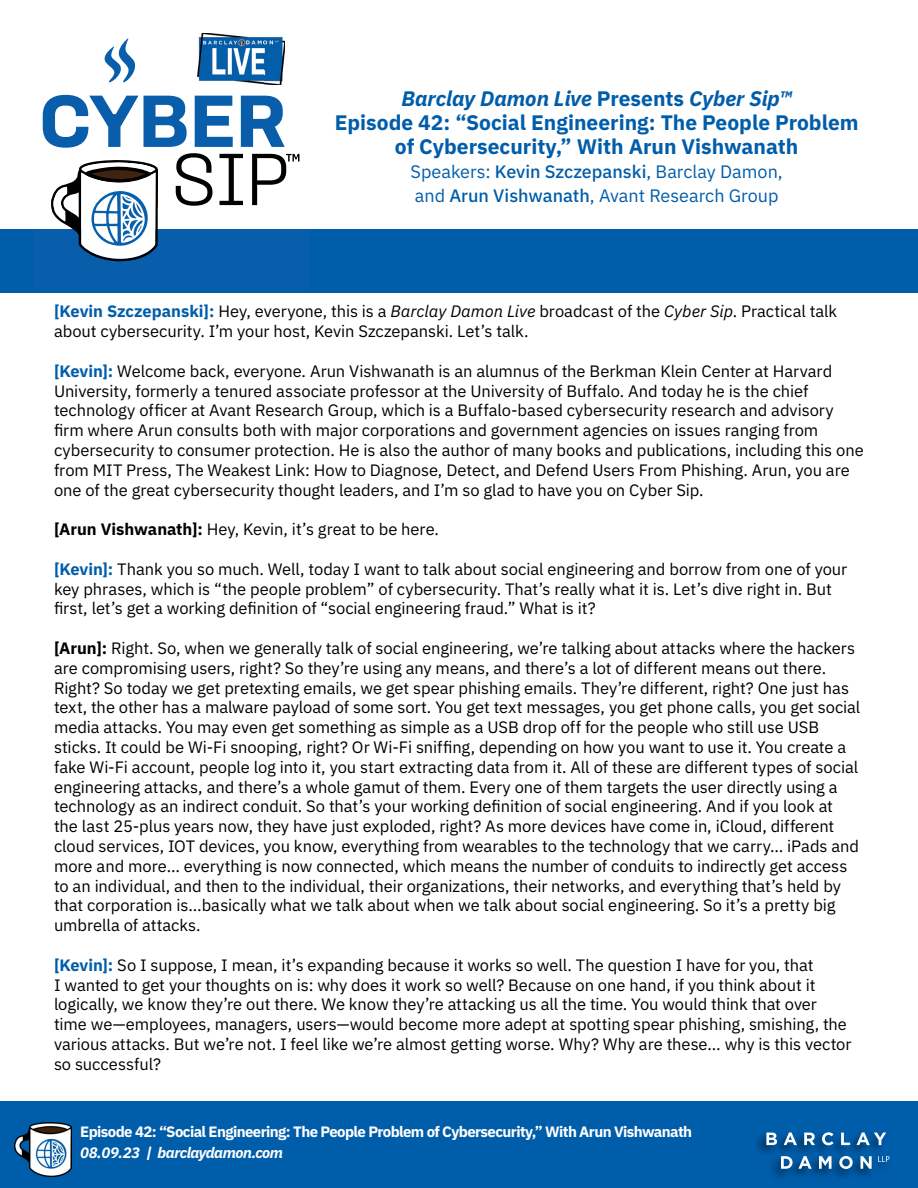
<style>
.page{position:relative;width:918px;height:1188px;background:#fff}
.page>*{position:absolute;margin:0;border:0;box-sizing:border-box;transform-origin:0 0}
.t1{font:700 21px/24px "IBM Plex Sans";color:#005daa;text-align:center}
.t2{font:18px/24px "IBM Plex Sans";color:#005daa}
.t3{font:16.5px/19.8px "IBM Plex Sans";letter-spacing:-.005em;color:#000}
.t4{font:700 15px "IBM Plex Sans";letter-spacing:-.04em;color:#fff}
.t5{font:italic 700 15px "IBM Plex Sans";letter-spacing:-.03em;color:#fff}
.s1{font-style:italic}
.s2{font-weight:500}
.s3{font-weight:700;color:#005daa}
.s4{font-weight:700}
</style>
<div class="page">
<div style="left:0;top:1102px;width:918px;height:86px;background:#005daa"></div>
<img style="left:15px;top:1123px;width:56px;height:53px">
<div style="left:754px;top:1130px;width:138px;height:51px;background:#000;opacity:.55"></div>
<svg style="left:878px;top:1156px;width:11px;height:6px"></svg>
<svg style="left:766px;top:1133px;width:11px;height:12px"></svg>
<svg style="left:784px;top:1132px;width:13px;height:13px"></svg>
<svg style="left:804px;top:1133px;width:11px;height:12px"></svg>
<svg style="left:822px;top:1132px;width:12px;height:13px"></svg>
<svg style="left:841px;top:1133px;width:9px;height:12px"></svg>
<svg style="left:857px;top:1132px;width:29px;height:13px"></svg>
<svg style="left:781px;top:1156px;width:31px;height:13px"></svg>
<svg style="left:819px;top:1156px;width:13px;height:13px"></svg>
<svg style="left:839px;top:1156px;width:14px;height:13px"></svg>
<svg style="left:860px;top:1156px;width:12px;height:13px"></svg>
<div style="left:0;top:230px;width:918px;height:63px;background:#005daa"></div>
<div style="left:35px;top:230px;width:274px;height:59px;background:#085eaa"></div>
<svg style="left:104px;top:38px;width:32px;height:45px"></svg>
<img style="left:197px;top:34px;width:88px;height:51px">
<svg style="left:43px;top:95px;width:256px;height:167px"></svg>
<p class="t1" style="left:335px;top:85px;width:525px"><span class="s1">Barclay Damon Live</span> Presents <span class="s1">Cyber Sip™<br></span>Episode 42: “Social Engineering: The People Problem of Cybersecurity,” With Arun Vishwanath</p>
<p class="t2" style="left:411px;top:158px;width:374px">Speakers: <span class="s2">Kevin Szczepanski</span>, Barclay Damon, and <span class="s2">Arun Vishwanath</span>, Avant Research Group</p>
<p class="t3" style="left:54px;top:300px;width:785px"><span class="s3">[Kevin Szczepanski]:</span> Hey, everyone, this is a <span class="s1">Barclay Damon Live</span> broadcast of the <span class="s1">Cyber Sip</span>. Practical talk about cybersecurity. I’m your host, Kevin Szczepanski. Let’s talk.</p>
<p class="t3" style="left:54px;top:360px;width:811px"><span class="s3">[Kevin]:</span> Welcome back, everyone. Arun Vishwanath is an alumnus of the Berkman Klein Center at Harvard University, formerly a tenured associate professor at the University of Buffalo. And today he is the chief technology officer at Avant Research Group, which is a Buffalo-based cybersecurity research and advisory firm where Arun consults both with major corporations and government agencies on issues ranging from cybersecurity to consumer protection. He is also the author of many books and publications, including this one from MIT Press, The Weakest Link: How to Diagnose, Detect, and Defend Users From Phishing. Arun, you are one of the great cybersecurity thought leaders, and I’m so glad to have you on Cyber Sip.</p>
<p class="t3" style="left:54px;top:518px;width:387px"><span class="s4">[Arun Vishwanath]:</span> Hey, Kevin, it’s great to be here.</p>
<p class="t3" style="left:54px;top:558px;width:795px"><span class="s3">[Kevin]:</span> Thank you so much. Well, today I want to talk about social engineering and borrow from one of your key phrases, which is “the people problem” of cybersecurity. That’s really what it is. Let’s dive right in. But first, let’s get a working definition of “social engineering fraud.” What is it?</p>
<p class="t3" style="left:54px;top:637px;width:808px"><span class="s4">[Arun]:</span> Right. So, when we generally talk of social engineering, we’re talking about attacks where the hackers are compromising users, right? So they’re using any means, and there’s a lot of different means out there.<br>Right? So today we get pretexting emails, we get spear phishing emails. They’re different, right? One just has text, the other has a malware payload of some sort. You get text messages, you get phone calls, you get social media attacks. You may even get something as simple as a USB drop off for the people who still use USB sticks. It could be Wi-Fi snooping, right? Or Wi-Fi sniffing, depending on how you want to use it. You create a fake Wi-Fi account, people log into it, you start extracting data from it. All of these are different types of social engineering attacks, and there’s a whole gamut of them. Every one of them targets the user directly using a technology as an indirect conduit. So that’s your working definition of social engineering. And if you look at the last 25-plus years now, they have just exploded, right? As more devices have come in, iCloud, different cloud services, IOT devices, you know, everything from wearables to the technology that we carry… iPads and more and more… everything is now connected, which means the number of conduits to indirectly get access to an individual, and then to the individual, their organizations, their networks, and everything that’s held by that corporation is…basically what we talk about when we talk about social engineering. So it’s a pretty big umbrella of attacks.</p>
<p class="t3" style="left:54px;top:954px;width:799px"><span class="s3">[Kevin]:</span> So I suppose, I mean, it’s expanding because it works so well. The question I have for you, that<br>I wanted to get your thoughts on is: why does it work so well? Because on one hand, if you think about it logically, we know they’re out there. We know they’re attacking us all the time. You would think that over time we—employees, managers, users—would become more adept at spotting spear phishing, smishing, the various attacks. But we’re not. I feel like we’re almost getting worse. Why? Why are these… why is this vector so successful?</p>
<p class="t4" style="left:80px;top:1119px;width:613px">Episode 42: “Social Engineering: The People Problem of Cybersecurity,” With Arun Vishwanath</p>
<p class="t5" style="left:80px;top:1140px;width:204px">08.09.23 | barclaydamon.com</p>
</div>
